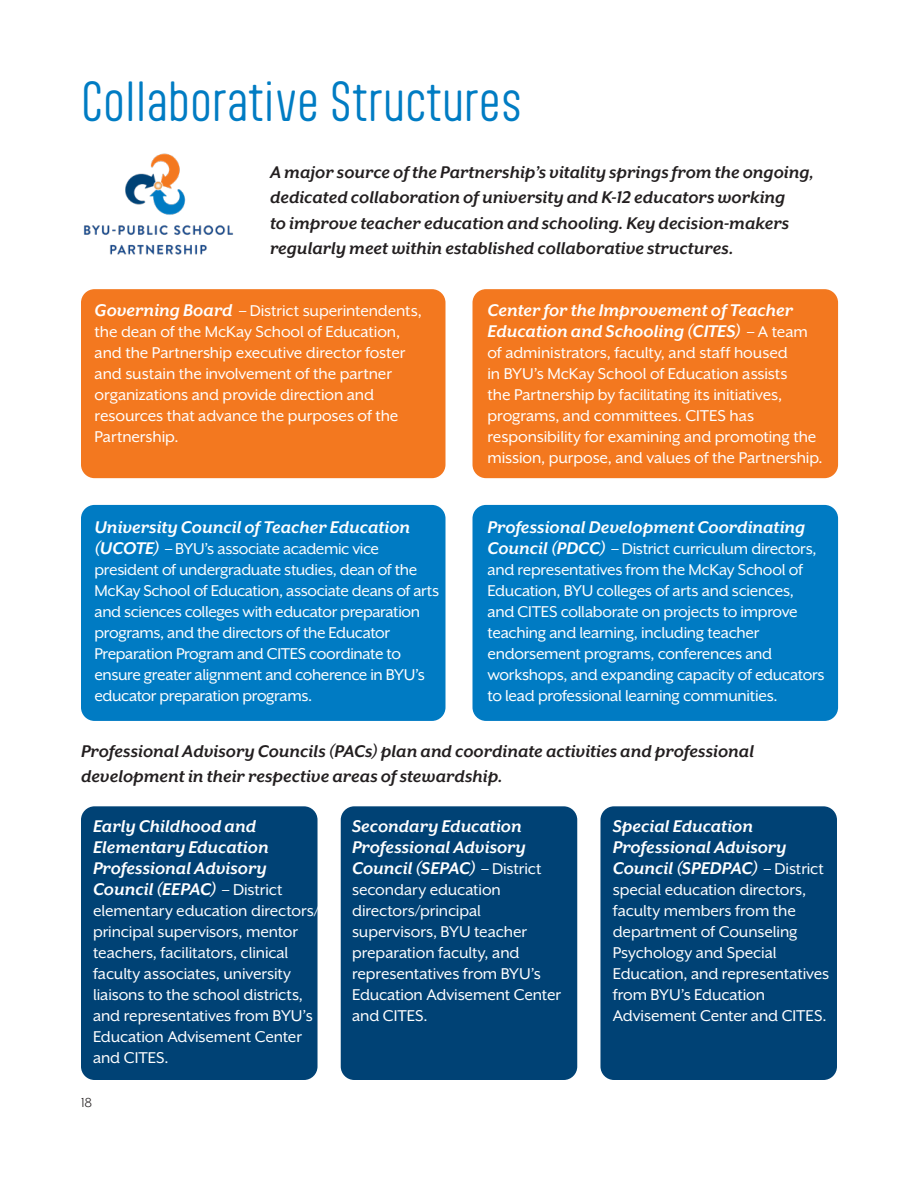
<style>
.page{position:relative;width:918px;height:1188px;background:#fff}
.page>*{position:absolute;margin:0;border:0;box-sizing:border-box;transform-origin:0 0}
.t1{font:300 48px "Aptly";color:#007cc3}
.Body_Copy_Reg{font:italic 700 19.5px/25.5px "Mr Eaves XL San OT";color:#231f20}
.Body_Copy_Reg-2{font:italic 700 19.5px/21px "Mr Eaves XL San OT";color:#fff}
.Body_Copy_Reg-3{font:18px/21px "Mr Eaves XL San OT";letter-spacing:-.01em;color:#fff}
.t2{font:15px "Mr Eaves XL San OT";color:#231f20}
.s1{font-weight:700;font-style:italic;font-size:19.5px}
.s2{font-weight:400;font-style:normal;font-size:18px}
</style>
<div class="page">
<div style="left:472px;top:289px;width:366px;height:189px;background:#f3781f;border-radius:14px"></div>
<div style="left:472px;top:505px;width:366px;height:216px;background:#007bc3;border-radius:14px"></div>
<div style="left:81px;top:289px;width:365px;height:189px;background:#f3781f;border-radius:14px"></div>
<div style="left:81px;top:505px;width:365px;height:216px;background:#007bc3;border-radius:14px"></div>
<div style="left:81px;top:806px;width:237px;height:274px;background:#004275;border-radius:14px"></div>
<div style="left:341px;top:806px;width:236px;height:274px;background:#004275;border-radius:14px"></div>
<div style="left:600px;top:806px;width:237px;height:274px;background:#004275;border-radius:14px"></div>
<img style="left:83px;top:153px;width:150px;height:102px">
<p class="t1" style="left:81px;top:71px;width:443px">Collaborative Structures</p>
<p class="Body_Copy_Reg" style="left:270px;top:159px;width:545px">A major source of the Partnership’s vitality springs from the ongoing, dedicated collaboration of university and K-12 educators working<br>to improve teacher education and schooling. Key decision-makers regularly meet within established collaborative structures.</p>
<p class="Body_Copy_Reg-3" style="left:95px;top:300px;width:329px"><span class="s1">Governing Board</span> – District superintendents, the dean of the McKay School of Education, and the Partnership executive director foster and sustain the involvement of the partner organizations and provide direction and resources that advance the purposes of the Partnership.</p>
<p class="Body_Copy_Reg-2" style="left:488px;top:299px;width:322px">Center for the Improvement of Teacher<br>Education and Schooling (CITES) <span class="s2">– A team</span></p>
<p class="Body_Copy_Reg-3" style="left:488px;top:342px;width:337px">of administrators, faculty, and staff housed<br>in BYU’s McKay School of Education assists<br>the Partnership by facilitating its initiatives, programs, and committees. CITES has responsibility for examining and promoting the mission, purpose, and values of the Partnership.</p>
<p class="Body_Copy_Reg-2" style="left:94px;top:517px;width:317px">University Council of Teacher Education</p>
<p class="Body_Copy_Reg-3" style="left:94px;top:538px;width:346px"><span class="s1">(UCOTE)</span> – BYU’s associate academic vice president of undergraduate studies, dean of the McKay School of Education, associate deans of arts and sciences colleges with educator preparation programs, and the directors of the Educator Preparation Program and CITES coordinate to ensure greater alignment and coherence in BYU’s educator preparation programs.</p>
<p class="Body_Copy_Reg-2" style="left:488px;top:517px;width:319px">Professional Development Coordinating</p>
<p class="Body_Copy_Reg-3" style="left:488px;top:538px;width:339px"><span class="s1">Council (PDCC)</span> – District curriculum directors, and representatives from the McKay School of Education, BYU colleges of arts and sciences, and CITES collaborate on projects to improve teaching and learning, including teacher endorsement programs, conferences and workshops, and expanding capacity of educators to lead professional learning communities.</p>
<p class="Body_Copy_Reg" style="left:81px;top:738px;width:675px">Professional Advisory Councils (PACs) plan and coordinate activities and professional development in their respective areas of stewardship.</p>
<p class="Body_Copy_Reg-2" style="left:93px;top:815px;width:191px">Early Childhood and<br>Elementary Education<br>Professional Advisory<br>Council (EEPAC) <span class="s2">– District</span></p>
<p class="Body_Copy_Reg-3" style="left:93px;top:900px;width:228px">elementary education directors/ principal supervisors, mentor teachers, facilitators, clinical faculty associates, university liaisons to the school districts, and representatives from BYU’s<br>Education Advisement Center and CITES.</p>
<p class="t2" style="left:81px;top:1094px;width:13px">18</p>
<p class="Body_Copy_Reg-2" style="left:352px;top:815px;width:191px">Secondary Education<br>Professional Advisory<br>Council (SEPAC) <span class="s2">– District</span></p>
<p class="Body_Copy_Reg-3" style="left:352px;top:879px;width:211px">secondary education directors/principal supervisors, BYU teacher preparation faculty, and representatives from BYU’s<br>Education Advisement Center and CITES.</p>
<p class="Body_Copy_Reg-2" style="left:613px;top:815px;width:213px">Special Education<br>Professional Advisory<br>Council (SPEDPAC) <span class="s2">– District</span></p>
<p class="Body_Copy_Reg-3" style="left:613px;top:879px;width:218px">special education directors, faculty members from the department of Counseling<br>Psychology and Special<br>Education, and representatives from BYU’s Education<br>Advisement Center and CITES.</p>
</div>
